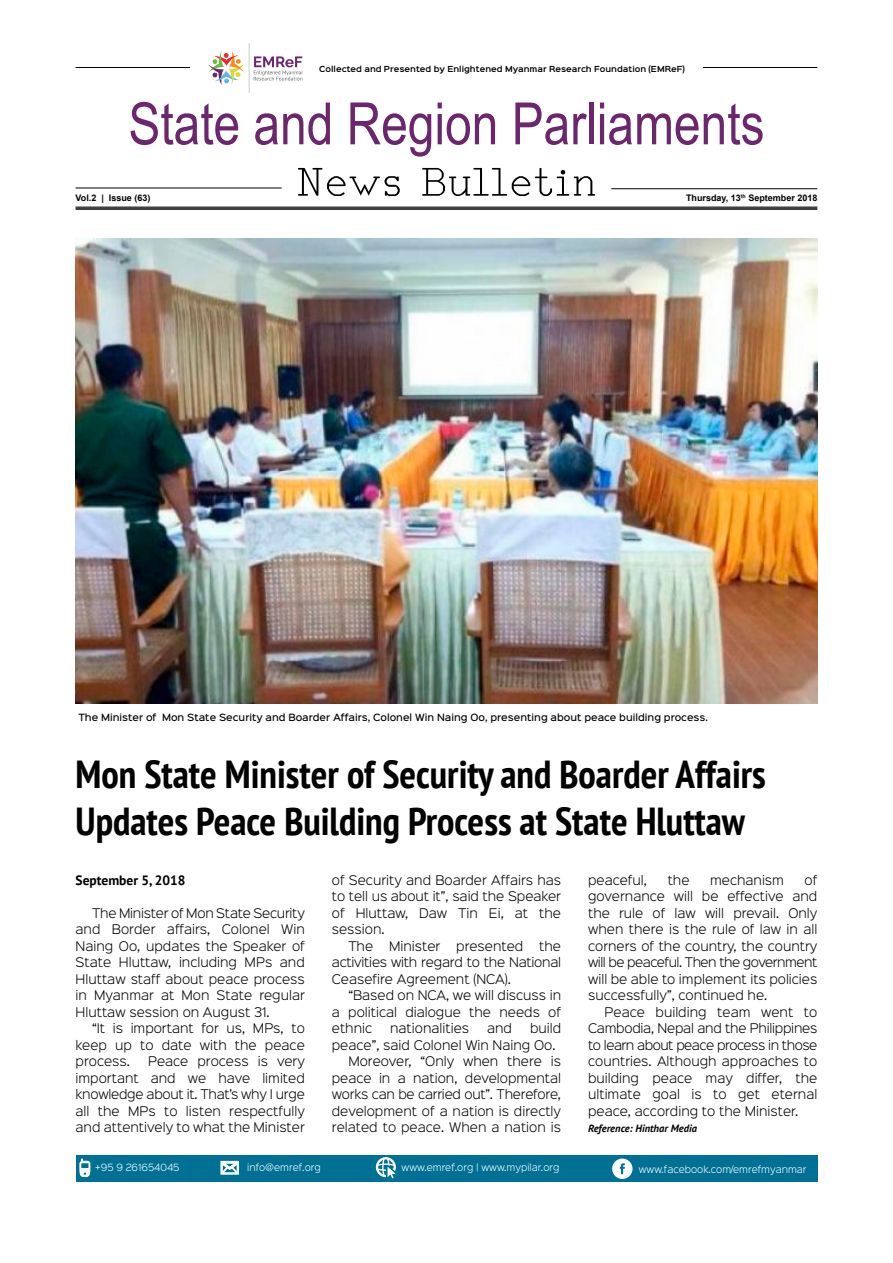
<style>
.page{position:relative;width:893px;height:1263px;background:#fff}
.page>*{position:absolute;margin:0;border:0;box-sizing:border-box;transform-origin:0 0}
.t1{font:58.35px "Arial Narrow";color:#6c266d}
.t2{font:700 condensed 39px/46.8px "PT Sans";color:#000}
.t3{font:700 13.5px "PT Sans";color:#000}
.t4{font:300 12px/16.5px "Sinkin Sans 300";color:#000;text-align:justify}
.t5{font:300 12px "Sinkin Sans 300";letter-spacing:-.02em;color:#000}
.t6{font:italic 700 10.5px "PT Sans";color:#000}
.t7{font:500 9px "Sinkin Sans 500";color:#000}
.t8{font:300 9px "Sinkin Sans 300";color:#fff}
.t9{font:700 9px "Arial";color:#000}
.t10{font:600 7.5px "Sinkin Sans 600";color:#000}
</style>
<div class="page">
<svg style="left:298px;top:168px;width:297px;height:28px"></svg>
<svg style="left:254px;top:56px;width:49px;height:25px"></svg>
<svg style="left:208px;top:51px;width:36px;height:34px"></svg>
<hr style="left:249px;top:43px;width:1px;height:50px;background:#cdcccb">
<hr style="left:76px;top:207px;width:741px;height:1px;background:#000">
<hr style="left:76px;top:208px;width:741px;height:1px;background:#000">
<hr style="left:76px;top:209px;width:741px;height:1px;background:#000">
<div style="left:76px;top:1155px;width:741px;height:27px;background:#007194"></div>
<svg style="left:376px;top:1157px;width:20px;height:21px"></svg>
<svg style="left:612px;top:1158px;width:20px;height:21px"></svg>
<hr style="left:76px;top:67px;width:114px;height:1px;background:#000">
<hr style="left:703px;top:67px;width:114px;height:1px;background:#000">
<hr style="left:76px;top:188px;width:206px;height:1px;background:#000">
<hr style="left:611px;top:188px;width:206px;height:1px;background:#000">
<svg style="left:79px;top:1158px;width:11px;height:19px"></svg>
<svg style="left:221px;top:1161px;width:18px;height:13px"></svg>
<img style="left:76px;top:238px;width:741px;height:465px">
<p class="t10" style="left:319px;top:62px;width:367px">Collected and Presented by Enlightened Myanmar Research Foundation (EMReF)</p>
<h1 class="t1" style="left:128px;top:81px;width:637px">State and Region Parliaments</h1>
<p class="t9" style="left:76px;top:192px;width:76px">Vol.2 | Issue (63)</p>
<p class="t9" style="left:686px;top:192px;width:133px">Thursday, 13<sup>th</sup> September 2018</p>
<p class="t7" style="left:78px;top:710px;width:631px">The Minister of Mon State Security and Boarder Affairs, Colonel Win Naing Oo, presenting about peace building process.</p>
<h2 class="t2" style="left:76px;top:750px;width:692px">Mon State Minister of Security and Boarder Affairs<br>Updates Peace Building Process at State Hluttaw</h2>
<p class="t3" style="left:76px;top:871px;width:111px">September 5, 2018</p>
<p class="t4" style="left:76px;top:904px;width:231px;text-indent:16px">The Minister of Mon State Security and Border affairs, Colonel Win Naing Oo, updates the Speaker of State Hluttaw, including MPs and Hluttaw staff about peace process in Myanmar at Mon State regular Hluttaw session on August 31.</p>
<p class="t4" style="left:76px;top:1019px;width:231px;text-indent:16px">“It is important for us, MPs, to keep up to date with the peace process.</p>
<p class="t4" style="left:76px;top:1052px;width:231px;text-indent:72px">Peace process is very important and we have limited knowledge about it. That’s why I urge all the MPs to listen respectfully and attentively to what the Minister</p>
<p class="t4" style="left:332px;top:871px;width:231px">of Security and Boarder Affairs has</p>
<p class="t4" style="left:332px;top:887px;width:231px">to tell us about it”, said the Speaker</p>
<p class="t4" style="left:332px;top:904px;width:231px">of Hluttaw, Daw Tin Ei, at the</p>
<p class="t4" style="left:332px;top:920px;width:54px">session.</p>
<p class="t4" style="left:348px;top:937px;width:26px">The</p>
<p class="t4" style="left:389px;top:937px;width:53px">Minister</p>
<p class="t4" style="left:456px;top:937px;width:69px">presented</p>
<p class="t4" style="left:332px;top:937px;width:231px;text-indent:207px">the activities with regard to the National Ceasefire Agreement (NCA).</p>
<p class="t4" style="left:332px;top:986px;width:231px;text-indent:16px">“Based on NCA, we will discuss in a political dialogue the needs of ethnic</p>
<p class="t4" style="left:390px;top:1019px;width:80px">nationalities</p>
<p class="t4" style="left:487px;top:1019px;width:26px">and</p>
<p class="t4" style="left:530px;top:1019px;width:33px">build</p>
<p class="t4" style="left:332px;top:1036px;width:225px">peace”, said Colonel Win Naing Oo.</p>
<p class="t4" style="left:348px;top:1052px;width:214px">Moreover, “Only when there is</p>
<p class="t4" style="left:332px;top:1069px;width:231px">peace in a nation, developmental</p>
<p class="t5" style="left:332px;top:1085px;width:231px">works can be carried out”. Therefore,</p>
<p class="t4" style="left:332px;top:1102px;width:231px">development of a nation is directly</p>
<p class="t4" style="left:332px;top:1118px;width:231px">related to peace. When a nation is</p>
<p class="t4" style="left:588px;top:871px;width:60px">peaceful,</p>
<p class="t4" style="left:668px;top:871px;width:23px">the</p>
<p class="t4" style="left:710px;top:871px;width:75px">mechanism</p>
<p class="t4" style="left:588px;top:871px;width:231px;text-indent:216px">of governance will be effective and the rule of law will prevail. Only when there is the rule of law in all corners of the country, the country will be peaceful. Then the government will be able to implement its policies successfully”, continued he.</p>
<p class="t4" style="left:588px;top:1003px;width:231px;text-indent:16px">Peace building team went to Cambodia, Nepal and the Philippines to learn about peace process in those countries. Although approaches to building peace may differ, the ultimate goal is to get eternal peace, according to the Minister.</p>
<p class="t6" style="left:588px;top:1122px;width:110px">Reference: Hinthar Media</p>
<p class="t8" style="left:95px;top:1160px;width:86px">+95 9 261654045</p>
<p class="t8" style="left:247px;top:1160px;width:75px">info@emref.org</p>
<p class="t8" style="left:402px;top:1160px;width:159px">www.emref.org | www.mypilar.org</p>
<p class="t8" style="left:639px;top:1162px;width:169px">www.facebook.com/emrefmyanmar</p>
</div>
